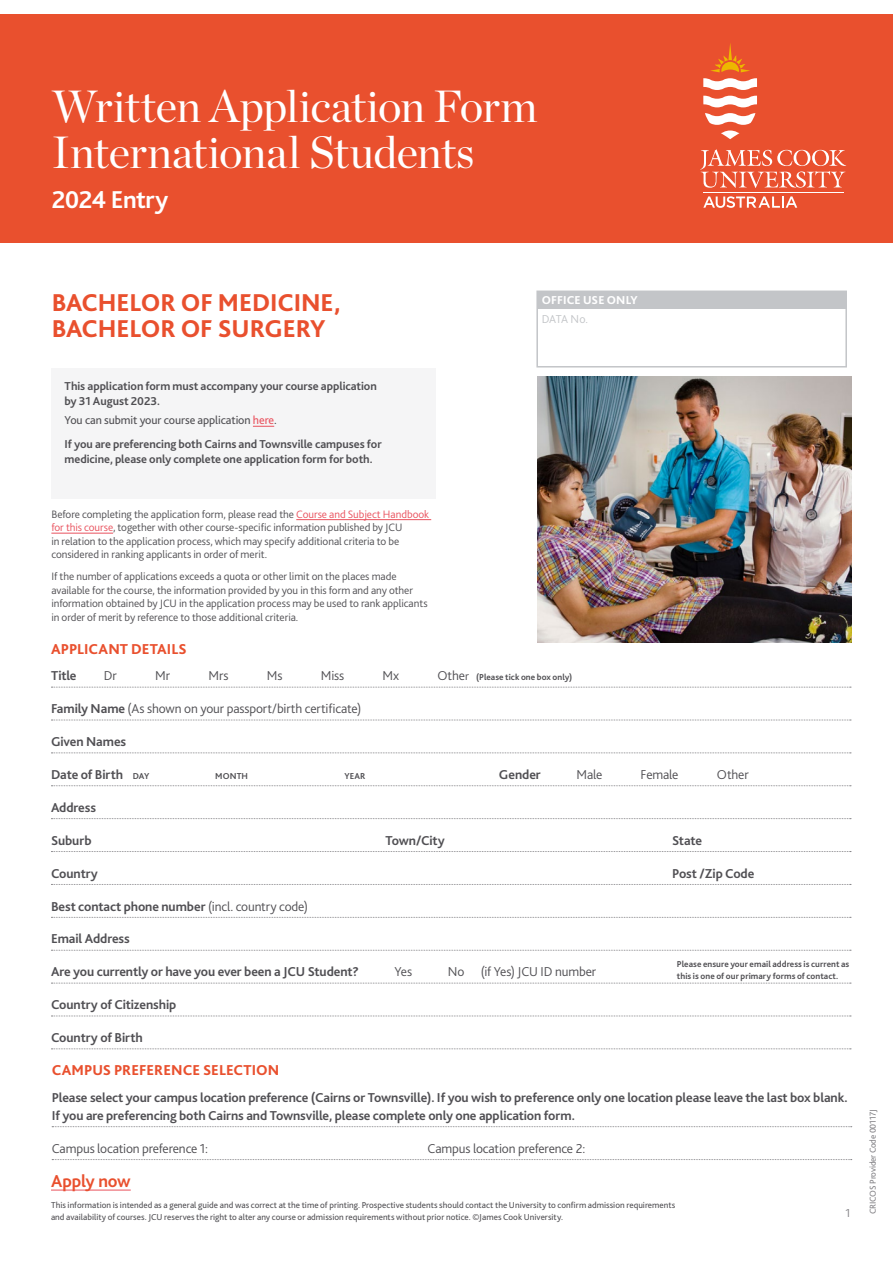
<style>
.page{position:relative;width:893px;height:1263px;background:#fff}
.page>*{position:absolute;margin:0;border:0;box-sizing:border-box;transform-origin:0 0}
.t1{font:45px/46.5px "Chronicle Display";letter-spacing:-.015em;color:#fff}
.t2{font:800 25.5px/25.5px "Bliss 2";letter-spacing:-.005em;color:#e9502e}
.t3{font:700 25.5px "Bliss 2";letter-spacing:-.02em;color:#fff}
.t4{font:700 18px "Bliss 2";letter-spacing:-.01em;color:#e9502e}
.t5{font:800 15px "Bliss 2";letter-spacing:.005em;color:#e9502e}
.t6{font:700 13.5px/18px "Bliss 2";letter-spacing:-.01em;color:#504f53}
.t7{font:300 13.5px "Bliss 2";letter-spacing:-.01em;color:#504f53}
.t8{font:700 12px/15px "Bliss 2";letter-spacing:-.005em;color:#504f53}
.t9{font:800 12px "Bliss 2";letter-spacing:.015em;color:#fff}
.t10{font:300 12px "Bliss 2";letter-spacing:-.03em;color:#c3c5c8}
.t11{font:300 12px "Bliss 2";color:#818084}
.t12{font:300 11.25px/13.5px "Bliss 2";letter-spacing:-.005em;color:#504f53}
.t13{font:9px/12px "Bliss 2";color:#504f53}
.t14{font:700 9px/12px "Bliss 2";letter-spacing:.005em;color:#504f53}
.t15{font:9px "Bliss 2";letter-spacing:-.02em;color:#818084}
.s1{font-weight:400}
.s2{font-weight:400;color:#e9515d}
.s3{color:#e9515d}
.s4{font-weight:300;font-size:13.5px}
.s5{font-weight:300;font-size:12px}
.s6{font-weight:700}
.s7{font-size:9px}
.s8{font-weight:300}
</style>
<div class="page">
<div style="left:0;top:15px;width:893px;height:228px;background:#e9502e"></div>
<svg style="left:700px;top:149px;width:146px;height:39px"></svg>
<hr style="left:703px;top:192px;width:141px;height:1px;background:#fff">
<svg style="left:703px;top:96px;width:54px;height:11px"></svg>
<svg style="left:705px;top:113px;width:50px;height:12px"></svg>
<svg style="left:721px;top:131px;width:18px;height:8px"></svg>
<svg style="left:703px;top:78px;width:54px;height:12px"></svg>
<svg style="left:710px;top:43px;width:40px;height:29px"></svg>
<svg style="left:703px;top:196px;width:94px;height:12px"></svg>
<div style="left:52px;top:368px;width:384px;height:131px;background:#f5f5f6"></div>
<svg style="left:253px;top:426px;width:21px;height:1px"></svg>
<hr style="left:296px;top:519px;width:135px;height:1px;background:#e9515d">
<hr style="left:51px;top:533px;width:62px;height:1px;background:#e9515d">
<div style="left:536px;top:291px;width:311px;height:76px;background:#fff;border:2px solid #c3c5c8"></div>
<div style="left:537px;top:291px;width:309px;height:17px;background:#c3c5c8"></div>
<img style="left:537px;top:376px;width:314px;height:266px">
<hr style="left:51px;top:1189px;width:80px;height:1px;background:#e9515d">
<svg style="left:52px;top:1126px;width:800px;height:1px"></svg>
<svg style="left:52px;top:1159px;width:800px;height:1px"></svg>
<svg style="left:51px;top:687px;width:800px;height:1px"></svg>
<svg style="left:51px;top:720px;width:800px;height:1px"></svg>
<svg style="left:51px;top:752px;width:800px;height:1px"></svg>
<svg style="left:51px;top:785px;width:800px;height:1px"></svg>
<svg style="left:51px;top:818px;width:800px;height:1px"></svg>
<svg style="left:51px;top:851px;width:800px;height:1px"></svg>
<svg style="left:51px;top:884px;width:800px;height:1px"></svg>
<svg style="left:51px;top:917px;width:800px;height:1px"></svg>
<svg style="left:51px;top:950px;width:800px;height:1px"></svg>
<svg style="left:51px;top:983px;width:800px;height:1px"></svg>
<svg style="left:51px;top:1015px;width:800px;height:1px"></svg>
<svg style="left:51px;top:1048px;width:800px;height:1px"></svg>
<h1 class="t1" style="left:52px;top:79px;width:487px">Written Application Form<br>International Students</h1>
<h2 class="t3" style="left:52px;top:184px;width:118px">2024 Entry</h2>
<h2 class="t2" style="left:52px;top:290px;width:290px">BACHELOR OF MEDICINE,<br>BACHELOR OF SURGERY</h2>
<p class="t8" style="left:64px;top:379px;width:314px">This application form must accompany your course application by 31 August 2023.</p>
<p class="t8" style="left:64px;top:409px;width:319px;line-height:23.5px"><span class="s1">You can submit your course application</span> <span class="s2">here</span><span class="s1">.<br></span>If you are preferencing both Cairns and Townsville campuses for</p>
<p class="t8" style="left:64px;top:451px;width:310px">medicine, please only complete one application form for both.</p>
<p class="t12" style="left:51px;top:507px;width:379px">Before completing the application form, please read the <span class="s3">Course and Subject Handbook for this course</span>, together with other course-specific information published by JCU<br>in relation to the application process, which may specify additional criteria to be considered in ranking applicants in order of merit.</p>
<p class="t12" style="left:51px;top:570px;width:378px">If the number of applications exceeds a quota or other limit on the places made available for the course, the information provided by you in this form and any other information obtained by JCU in the application process may be used to rank applicants in order of merit by reference to those additional criteria.</p>
<p class="t9" style="left:542px;top:293px;width:98px">OFFICE USE ONLY</p>
<p class="t10" style="left:542px;top:312px;width:48px">DATA No.</p>
<h3 class="t5" style="left:51px;top:639px;width:137px">APPLICANT DETAILS</h3>
<p class="t6" style="left:51px;top:667px;width:27px">Title</p>
<p class="t7" style="left:104px;top:667px;width:15px">Dr</p>
<p class="t7" style="left:155px;top:667px;width:16px">Mr</p>
<p class="t7" style="left:209px;top:667px;width:21px">Mrs</p>
<p class="t7" style="left:267px;top:667px;width:17px">Ms</p>
<p class="t7" style="left:321px;top:667px;width:25px">Miss</p>
<p class="t7" style="left:383px;top:667px;width:18px">Mx</p>
<p class="t14" style="left:438px;top:671px;width:136px"><span class="s4">Othe</span><span class="s5">r</span> (Please tick one box only)</p>
<p class="t7" style="left:51px;top:700px;width:312px"><span class="s6">Family Name</span> (As shown on your passport/birth certificate)</p>
<p class="t6" style="left:51px;top:733px;width:77px">Given Names</p>
<p class="t6" style="left:51px;top:765px;width:100px">Date of Birth <span class="s7">DAY</span></p>
<p class="t14" style="left:215px;top:770px;width:34px">MONTH</p>
<p class="t14" style="left:344px;top:770px;width:23px">YEAR</p>
<p class="t6" style="left:499px;top:765px;width:43px">Gender</p>
<p class="t7" style="left:576px;top:766px;width:27px">Male</p>
<p class="t7" style="left:641px;top:766px;width:39px">Female</p>
<p class="t7" style="left:717px;top:766px;width:33px">Other</p>
<p class="t6" style="left:51px;top:798px;width:47px">Address</p>
<p class="t6" style="left:51px;top:831px;width:42px">Suburb</p>
<p class="t6" style="left:386px;top:831px;width:61px">Town/City</p>
<p class="t6" style="left:672px;top:831px;width:32px">State</p>
<p class="t6" style="left:51px;top:864px;width:48px">Country</p>
<p class="t6" style="left:672px;top:864px;width:84px">Post /Zip Code</p>
<p class="t6" style="left:51px;top:897px;width:259px">Best contact phone number <span class="s8">(incl. country code)</span></p>
<p class="t6" style="left:51px;top:930px;width:80px">Email Address</p>
<p class="t6" style="left:51px;top:963px;width:309px">Are you currently or have you ever been a JCU Student?</p>
<p class="t7" style="left:394px;top:963px;width:19px">Yes</p>
<p class="t7" style="left:448px;top:963px;width:150px">No (if Yes) JCU ID number</p>
<p class="t6" style="left:51px;top:996px;width:127px">Country of Citizenship</p>
<p class="t6" style="left:51px;top:1029px;width:93px">Country of Birth</p>
<p class="t14" style="left:677px;top:957px;width:174px">Please ensure your email address is current as this is one of our primary forms of contact.</p>
<h3 class="t5" style="left:52px;top:1061px;width:229px">CAMPUS PREFERENCE SELECTION</h3>
<p class="t6" style="left:52px;top:1088px;width:797px">Please select your campus location preference (Cairns or Townsville). If you wish to preference only one location please leave the last box blank.<br>If you are preferencing both Cairns and Townsville, please complete only one application form.</p>
<p class="t7" style="left:52px;top:1140px;width:158px">Campus location preference 1:</p>
<p class="t7" style="left:428px;top:1140px;width:159px">Campus location preference 2:</p>
<h3 class="t4" style="left:51px;top:1170px;width:81px">Apply now</h3>
<p class="t13" style="left:51px;top:1199px;width:626px">This information is intended as a general guide and was correct at the time of printing. Prospective students should contact the University to confirm admission requirements and availability of courses. JCU reserves the right to alter any course or admission requirements without prior notice. ©James Cook University.</p>
<p class="t11" style="left:845px;top:1205px;width:6px">1</p>
<p class="t15" style="left:867px;top:1214px;width:106px;rotate:-90deg">CRICOS Provider Code 00117J</p>
</div>
